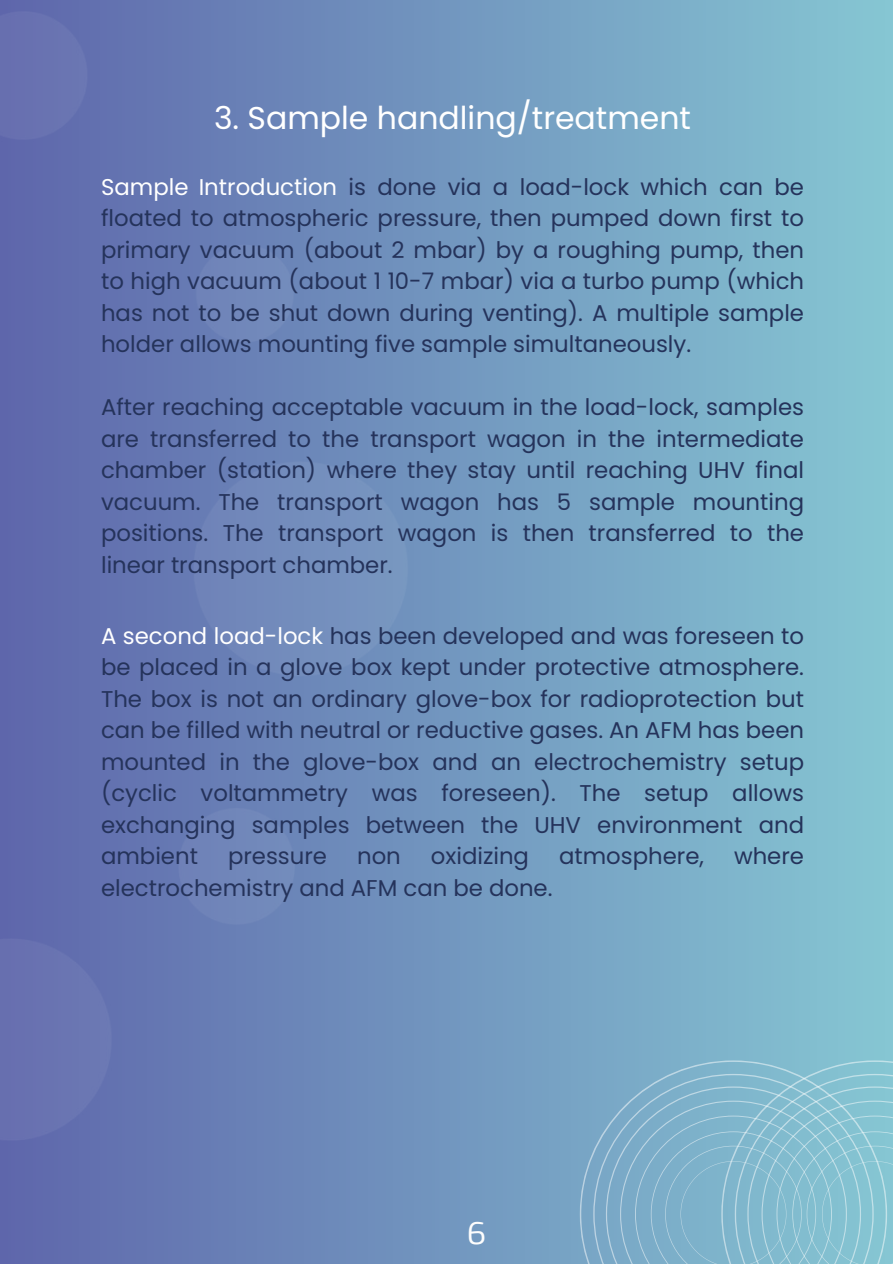
<style>
.page{position:relative;width:893px;height:1264px;background:#fff}
.page>*{position:absolute;margin:0;border:0;box-sizing:border-box;transform-origin:0 0}
.t1{font:33px "EC Square Sans Pro";color:#fdfdfd}
.t2{font:31.5px "Poppins";color:#fff}
.t3{font:22.8px/31.5px "Poppins";color:#25335b;text-align:justify}
.s1{color:#fff}
</style>
<div class="page">
<div style="left:0;top:0;width:892px;height:1263px;background:linear-gradient(to right,#5e66ab,#86c6d3)"></div>
<img style="left:0;top:12px;width:411px;height:1128px">
<svg style="left:579px;top:1060px;width:27px;height:203px;background:#7ba7c6"></svg>
<svg style="left:593px;top:1073px;width:13px;height:190px;background:#7daac8"></svg>
<svg style="left:606px;top:1060px;width:286px;height:203px;background:#85bace"></svg>
<h2 class="t2" style="left:214px;top:96px;width:478px">3. Sample handling/treatment</h2>
<p class="t3" style="left:101px;top:171px;width:704px"><span class="s1">Sample Introduction</span> is done via a load-lock which can be floated to atmospheric pressure, then pumped down first to primary vacuum (about 2 mbar) by a roughing pump, then to high vacuum (about 1 10-7 mbar) via a turbo pump (which has not to be shut down during venting). A multiple sample holder allows mounting five sample simultaneously.</p>
<p class="t3" style="left:101px;top:391px;width:704px">After reaching acceptable vacuum in the load-lock, samples are transferred to the transport wagon in the intermediate chamber (station) where they stay until reaching UHV final vacuum. The transport wagon has 5 sample mounting positions. The transport wagon is then transferred to the linear transport chamber.</p>
<p class="t3" style="left:101px;top:620px;width:704px"><span class="s1">A second load-lock</span> has been developed and was foreseen to be placed in a glove box kept under protective atmosphere.<br>The box is not an ordinary glove-box for radioprotection but can be filled with neutral or reductive gases. An AFM has been mounted in the glove-box and an electrochemistry setup (cyclic voltammetry was foreseen). The setup allows exchanging samples between the UHV environment and ambient</p>
<p class="t3" style="left:228px;top:840px;width:101px">pressure</p>
<p class="t3" style="left:357px;top:840px;width:45px">non</p>
<p class="t3" style="left:431px;top:840px;width:100px">oxidizing</p>
<p class="t3" style="left:559px;top:840px;width:146px">atmosphere,</p>
<p class="t3" style="left:734px;top:840px;width:72px">where</p>
<p class="t3" style="left:101px;top:872px;width:453px">electrochemistry and AFM can be done.</p>
<h1 class="t1" style="left:467px;top:1214px;width:20px">6</h1>
</div>
